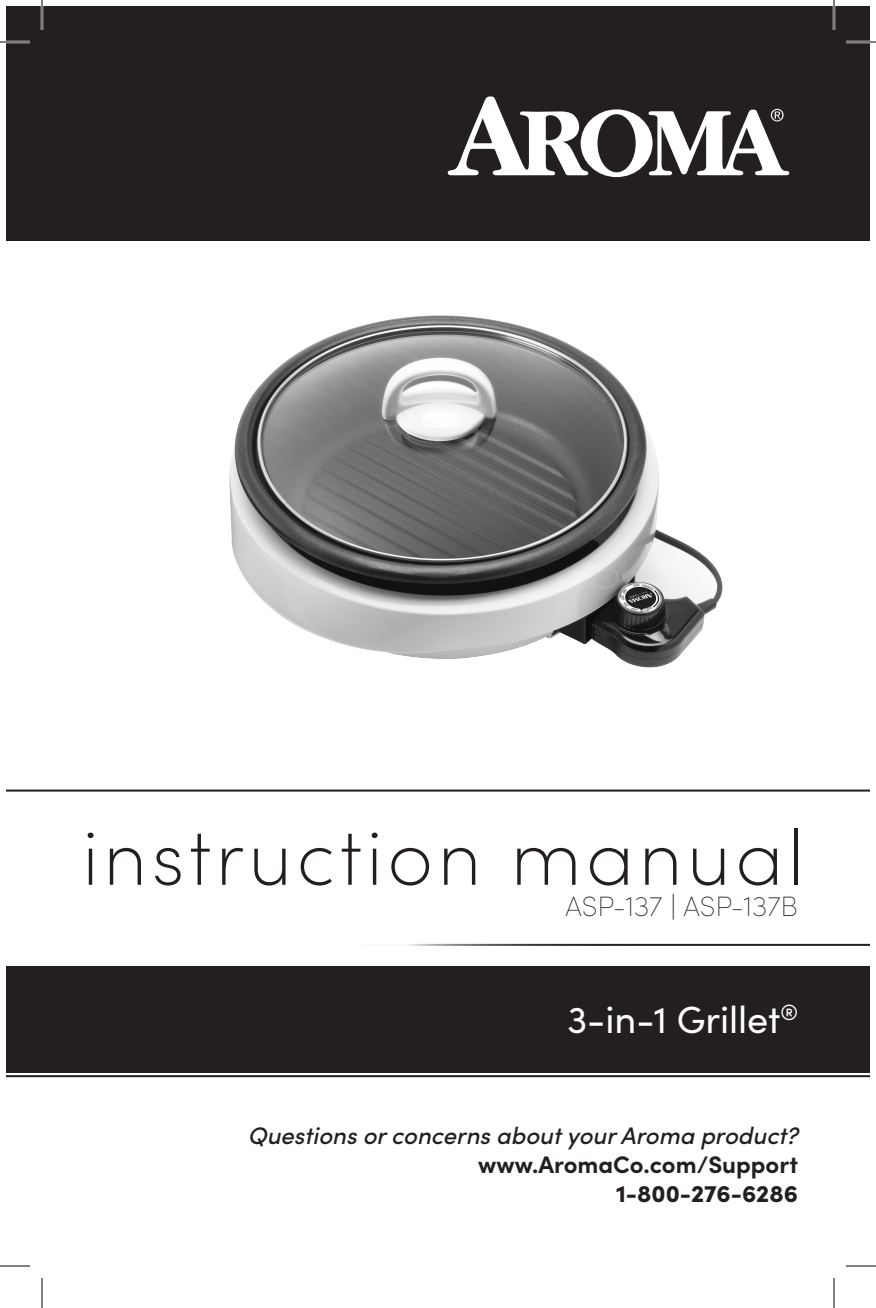
<style>
.page{position:relative;width:876px;height:1308px;background:#fff}
.page>*{position:absolute;margin:0;border:0;box-sizing:border-box;transform-origin:0 0}
.body{font:200 77.4px "Sofia Pro";letter-spacing:.06em;color:#231f20}
.body-2{font:38px "Sofia Pro";color:#fff}
.body-3{font:200 28px "Sofia Pro";color:#231f20}
.body-4{font:italic 500 24px "Sofia Pro";color:#231f20}
.body-5{font:700 24px "Sofia Pro";color:#231f20}
.body-6{font:900 24px "Sofia Pro";color:#231f20}
</style>
<div class="page">
<img style="left:229px;top:315px;width:494px;height:353px">
<div style="left:6px;top:6px;width:864px;height:235px;background:#231f20"></div>
<svg style="left:448px;top:96px;width:341px;height:81px"></svg>
<hr style="left:6px;top:1075px;width:864px;height:2px;background:#231f20">
<div style="left:6px;top:966px;width:864px;height:107px;background:#231f20"></div>
<hr style="left:6px;top:790px;width:864px;height:2px;background:#231f20">
<hr style="left:0;top:41px;width:30px;height:2px;background:#fff">
<hr style="left:846px;top:41px;width:30px;height:2px;background:#fff">
<hr style="left:41px;top:0;width:2px;height:30px;background:#fff">
<hr style="left:833px;top:0;width:2px;height:30px;background:#fff">
<hr style="left:0;top:42px;width:30px;height:1px;background:#000">
<hr style="left:846px;top:42px;width:30px;height:1px;background:#000">
<hr style="left:0;top:1266px;width:30px;height:1px;background:#000">
<hr style="left:846px;top:1266px;width:30px;height:1px;background:#000">
<hr style="left:42px;top:0;width:1px;height:30px;background:#000">
<hr style="left:42px;top:1278px;width:1px;height:30px;background:#000">
<hr style="left:834px;top:0;width:1px;height:30px;background:#000">
<hr style="left:834px;top:1278px;width:1px;height:30px;background:#000">
<p class="body" style="left:82px;top:802px;width:724px">instruction manual</p>
<p class="body-3" style="left:566px;top:886px;width:234px">ASP-137 | ASP-137B</p>
<p class="body-2" style="left:567px;top:992px;width:232px">3-in-1 Grillet<sup>®</sup></p>
<p class="body-4" style="left:248px;top:1118px;width:552px">Questions or concerns about your Aroma product?</p>
<p class="body-5" style="left:478px;top:1146px;width:321px">www.AromaCo.com/Support</p>
<p class="body-6" style="left:616px;top:1175px;width:183px">1-800-276-6286</p>
</div>
